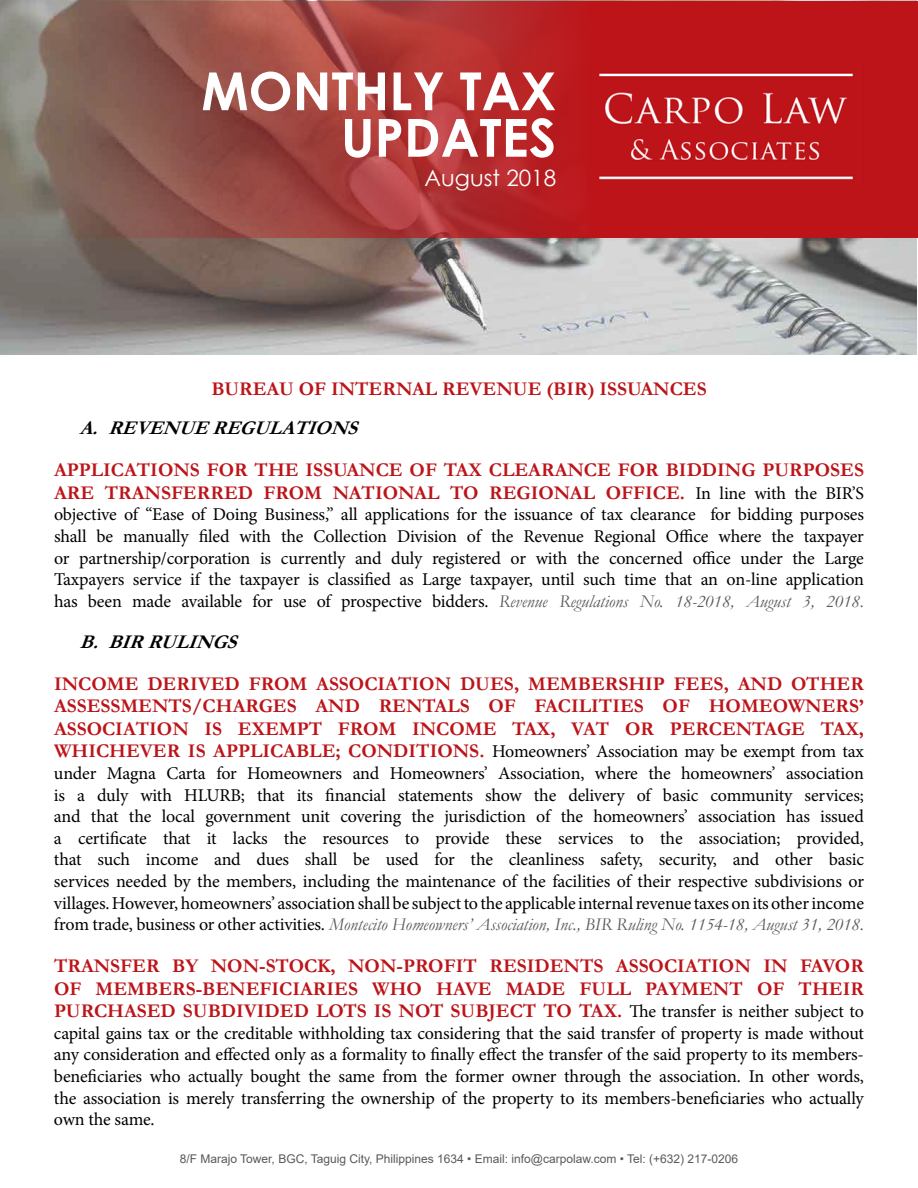
<style>
.page{position:relative;width:918px;height:1188px;background:#fff}
.page>*{position:absolute;margin:0;border:0;box-sizing:border-box;transform-origin:0 0}
.t1{font:700 52.5px/46.5px "Century Gothic";color:#fff;text-align:right}
.t2{font:22.5px "Century Gothic";color:#fff}
.t3{font:700 19.5px/22.5px "Garamond";color:#bc1419;text-align:justify}
.t4{font:italic 700 19.5px "Garamond";color:#000}
.t5{font:18px/21.6px "Minion Pro";letter-spacing:-.01em;color:#000;text-align:justify}
.t6{font:italic 18px "Garamond";color:#58595b}
.t7{font:12px "Arial";color:#58595b}
.s1{font-family:"Minion Pro";font-weight:400;font-size:18px;color:#000}
.s2{font-family:"Garamond";font-style:italic;color:#58595b}
.s3{font-family:"Garamond";font-weight:700;font-size:19.5px;color:#bc1419}
.s4{font-family:"Minion Pro";font-style:normal;color:#000}
</style>
<div class="page">
<img style="left:0;top:1px;width:916px;height:354px">
<svg style="left:1px;top:1px;width:917px;height:237px;background:#a63c3a"></svg>
<img style="left:588px;top:64px;width:276px;height:125px">
<h1 class="t1" style="left:201px;top:66px;width:356px">MONTHLY TAX<br>UPDATES</h1>
<p class="t2" style="left:425px;top:162px;width:133px">August 2018</p>
<p class="t3" style="left:211px;top:378px;width:497px">BUREAU OF INTERNAL REVENUE (BIR) ISSUANCES</p>
<p class="t4" style="left:80px;top:415px;width:288px">A. REVENUEREGULATIONS</p>
<p class="t3" style="left:54px;top:459px;width:812px">APPLICATIONS FOR THE ISSUANCE OF TAX CLEARANCE FOR BIDDING PURPOSES<br>ARE TRANSFERRED FROM NATIONAL TO REGIONAL OFFICE. <span class="s1">In line with the BIR’S</span></p>
<p class="t5" style="left:54px;top:504px;width:812px">objective of “Ease of Doing Business,” all applications for the issuance of tax clearance for bidding purposes shall be manually filed with the Collection Division of the Revenue Regional Office where the taxpayer or partnership/corporation is currently and duly registered or with the concerned office under the Large Taxpayers service if the taxpayer is classified as Large taxpayer, until such time that an on-line application has been made available for use of prospective bidders. <span class="s2">Revenue Regulations No. 18-2018, August 3, 2018.</span></p>
<p class="t4" style="left:80px;top:629px;width:168px">B. BIRRULINGS</p>
<p class="t3" style="left:54px;top:673px;width:812px">INCOME DERIVED FROM ASSOCIATION DUES, MEMBERSHIP FEES, AND OTHER ASSESSMENTS/CHARGES AND RENTALS OF FACILITIES OF HOMEOWNERS’ ASSOCIATION IS EXEMPT FROM INCOME TAX, VAT OR PERCENTAGE TAX,</p>
<p class="t5" style="left:54px;top:741px;width:812px"><span class="s3">WHICHEVER IS APPLICABLE; CONDITIONS.</span> Homeowners’ Association may be exempt from tax under Magna Carta for Homeowners and Homeowners’ Association, where the homeowners’ association is a duly with HLURB; that its financial statements show the delivery of basic community services; and that the local government unit covering the jurisdiction of the homeowners’ association has issued a certificate that it lacks the resources to provide these services to the association; provided, that such income and dues shall be used for the cleanliness safety, security, and other basic services needed by the members, including the maintenance of the facilities of their respective subdivisions or villages. However, homeowners’ association shall be subject to the applicable internal revenue taxes on its other income</p>
<p class="t6" style="left:54px;top:912px;width:812px"><span class="s4">from trade, business or other activities.</span> Montecito Homeowners’ Association, Inc., BIR Ruling No. 1154-18, August 31, 2018.</p>
<p class="t3" style="left:54px;top:955px;width:812px">TRANSFER BY NON-STOCK, NON-PROFIT RESIDENTS ASSOCIATION IN FAVOR OF MEMBERS-BENEFICIARIES WHO HAVE MADE FULL PAYMENT OF THEIR PURCHASED SUBDIVIDED LOTS IS NOT SUBJECT TO TAX. <span class="s1">The transfer is neither subject to</span></p>
<p class="t5" style="left:54px;top:1022px;width:812px">capital gains tax or the creditable withholding tax considering that the said transfer of property is made without any consideration and effected only as a formality to finally effect the transfer of the said property to its members&shy;beneficiaries who actually bought the same from the former owner through the association. In other words, the association is merely transferring the ownership of the property to its members-beneficiaries who actually own the same.</p>
<p class="t7" style="left:180px;top:1151px;width:560px">8/F Marajo Tower, BGC, Taguig City, Philippines 1634 • Email: info@carpolaw.com • Tel: (+632) 217-0206</p>
</div>
